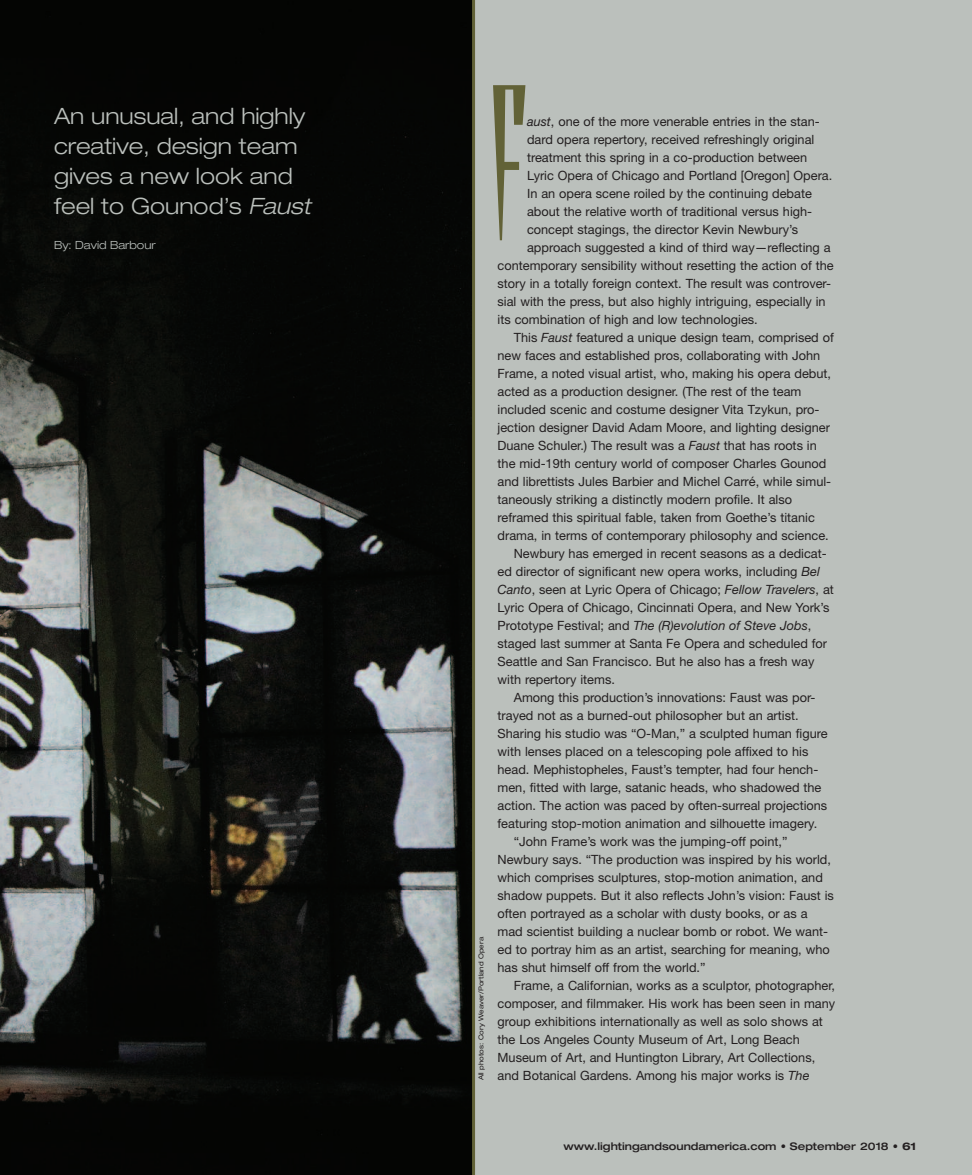
<style>
.page{position:relative;width:972px;height:1175px;background:#fff}
.page>*{position:absolute;margin:0;border:0;box-sizing:border-box;transform-origin:0 0}
.t1{font:700 219px "Girlfriend";color:#626237}
.t2{font:300 expanded 22.5px/30px "Helvetica Neue";color:#bbc0bc}
.t3{font:12.75px "Helvetica Neue";color:#231f20}
.t4{font:italic 12.75px "Helvetica Neue";color:#231f20}
.t5{font:300 expanded 11.25px "Helvetica Neue";color:#bbc0bc}
.t6{font:500 expanded 10.5px "Helvetica Neue";color:#231f20}
.t7{font:expanded 6.75px "Helvetica Neue";color:#231f20}
.s1{font-style:italic}
.s2{font-style:normal}
.s3{font-weight:700}
</style>
<div class="page">
<div style="left:0;top:0;width:972px;height:1174px;background:#bbc0bc"></div>
<svg style="left:0;top:0;width:475px;height:1174px"></svg>
<h2 class="t2" style="left:54px;top:103px;width:258px">An unusual, and highly creative, design team gives a new look and feel to Gounod’s <span class="s1">Faust</span></h2>
<p class="t5" style="left:54px;top:241px;width:103px">By: David Barbour</p>
<p class="t7" style="left:479px;top:1080px;width:145px;rotate:-90deg">All photos: Cory Weaver/Portland Opera</p>
<h1 class="t1" style="left:487px;top:37px;width:42px">F</h1>
<p class="t3" style="left:527px;top:117px;width:294px"><span class="s1">aust</span>, one of the more venerable entries in the stan-</p>
<p class="t3" style="left:527px;top:135px;width:289px">dard opera repertory, received refreshingly original</p>
<p class="t3" style="left:527px;top:153px;width:282px">treatment this spring in a co-production between</p>
<p class="t3" style="left:527px;top:171px;width:307px">Lyric Opera of Chicago and Portland [Oregon] Opera.</p>
<p class="t3" style="left:527px;top:189px;width:286px">In an opera scene roiled by the continuing debate</p>
<p class="t3" style="left:527px;top:207px;width:287px">about the relative worth of traditional versus high-</p>
<p class="t3" style="left:527px;top:225px;width:272px">concept stagings, the director Kevin Newbury’s</p>
<p class="t3" style="left:527px;top:243px;width:305px">approach suggested a kind of third way—reflecting a</p>
<p class="t3" style="left:498px;top:261px;width:338px">contemporary sensibility without resetting the action of the</p>
<p class="t3" style="left:498px;top:279px;width:335px">story in a totally foreign context. The result was controver-</p>
<p class="t3" style="left:498px;top:297px;width:330px">sial with the press, but also highly intriguing, especially in</p>
<p class="t3" style="left:498px;top:315px;width:262px">its combination of high and low technologies.</p>
<p class="t3" style="left:514px;top:333px;width:322px">This <span class="s1">Faust</span> featured a unique design team, comprised of</p>
<p class="t3" style="left:498px;top:351px;width:324px">new faces and established pros, collaborating with John</p>
<p class="t3" style="left:498px;top:369px;width:335px">Frame, a noted visual artist, who, making his opera debut,</p>
<p class="t3" style="left:498px;top:387px;width:305px">acted as a production designer. (The rest of the team</p>
<p class="t3" style="left:498px;top:405px;width:324px">included scenic and costume designer Vita Tzykun, pro-</p>
<p class="t3" style="left:498px;top:423px;width:334px">jection designer David Adam Moore, and lighting designer</p>
<p class="t3" style="left:498px;top:441px;width:321px">Duane Schuler.) The result was a <span class="s1">Faust</span> that has roots in</p>
<p class="t3" style="left:498px;top:459px;width:330px">the mid-19th century world of composer Charles Gounod</p>
<p class="t3" style="left:498px;top:477px;width:335px">and librettists Jules Barbier and Michel Carré, while simul-</p>
<p class="t3" style="left:498px;top:495px;width:296px">taneously striking a distinctly modern profile. It also</p>
<p class="t3" style="left:498px;top:513px;width:319px">reframed this spiritual fable, taken from Goethe’s titanic</p>
<p class="t3" style="left:498px;top:531px;width:333px">drama, in terms of contemporary philosophy and science.</p>
<p class="t3" style="left:514px;top:549px;width:315px">Newbury has emerged in recent seasons as a dedicat-</p>
<p class="t3" style="left:498px;top:567px;width:324px">ed director of significant new opera works, including <span class="s1">Bel</span></p>
<p class="t3" style="left:498px;top:585px;width:338px"><span class="s1">Canto</span>, seen at Lyric Opera of Chicago; <span class="s1">Fellow Travelers</span>, at</p>
<p class="t3" style="left:498px;top:603px;width:334px">Lyric Opera of Chicago, Cincinnati Opera, and New York’s</p>
<p class="t4" style="left:498px;top:621px;width:315px"><span class="s2">Prototype Festival; and</span> The (R)evolution of Steve Jobs<span class="s2">,</span></p>
<p class="t3" style="left:498px;top:639px;width:331px">staged last summer at Santa Fe Opera and scheduled for</p>
<p class="t3" style="left:498px;top:657px;width:318px">Seattle and San Francisco. But he also has a fresh way</p>
<p class="t3" style="left:498px;top:675px;width:119px">with repertory items.</p>
<p class="t3" style="left:514px;top:693px;width:303px">Among this production’s innovations: Faust was por-</p>
<p class="t3" style="left:498px;top:711px;width:303px">trayed not as a burned-out philosopher but an artist.</p>
<p class="t3" style="left:498px;top:729px;width:332px">Sharing his studio was “O-Man,” a sculpted human figure</p>
<p class="t3" style="left:498px;top:747px;width:312px">with lenses placed on a telescoping pole affixed to his</p>
<p class="t3" style="left:498px;top:765px;width:322px">head. Mephistopheles, Faust’s tempter, had four hench-</p>
<p class="t3" style="left:498px;top:783px;width:325px">men, fitted with large, satanic heads, who shadowed the</p>
<p class="t3" style="left:498px;top:801px;width:331px">action. The action was paced by often-surreal projections</p>
<p class="t3" style="left:498px;top:819px;width:321px">featuring stop-motion animation and silhouette imagery.</p>
<p class="t3" style="left:514px;top:837px;width:275px">“John Frame’s work was the jumping-off point,”</p>
<p class="t3" style="left:498px;top:855px;width:335px">Newbury says. “The production was inspired by his world,</p>
<p class="t3" style="left:498px;top:873px;width:327px">which comprises sculptures, stop-motion animation, and</p>
<p class="t3" style="left:498px;top:891px;width:338px">shadow puppets. But it also reflects John’s vision: Faust is</p>
<p class="t3" style="left:498px;top:909px;width:312px">often portrayed as a scholar with dusty books, or as a</p>
<p class="t3" style="left:498px;top:927px;width:332px">mad scientist building a nuclear bomb or robot. We want-</p>
<p class="t3" style="left:498px;top:945px;width:334px">ed to portray him as an artist, searching for meaning, who</p>
<p class="t3" style="left:498px;top:963px;width:210px">has shut himself off from the world.”</p>
<p class="t3" style="left:514px;top:981px;width:323px">Frame, a Californian, works as a sculptor, photographer,</p>
<p class="t3" style="left:498px;top:999px;width:339px">composer, and filmmaker. His work has been seen in many</p>
<p class="t3" style="left:498px;top:1017px;width:327px">group exhibitions internationally as well as solo shows at</p>
<p class="t3" style="left:498px;top:1035px;width:304px">the Los Angeles County Museum of Art, Long Beach</p>
<p class="t3" style="left:498px;top:1053px;width:319px">Museum of Art, and Huntington Library, Art Collections,</p>
<p class="t3" style="left:498px;top:1071px;width:313px">and Botanical Gardens. Among his major works is <span class="s1">The</span></p>
<p class="t6" style="left:563px;top:1142px;width:355px">www.lightingandsoundamerica.com • September 2018 • <span class="s3">61</span></p>
</div>
